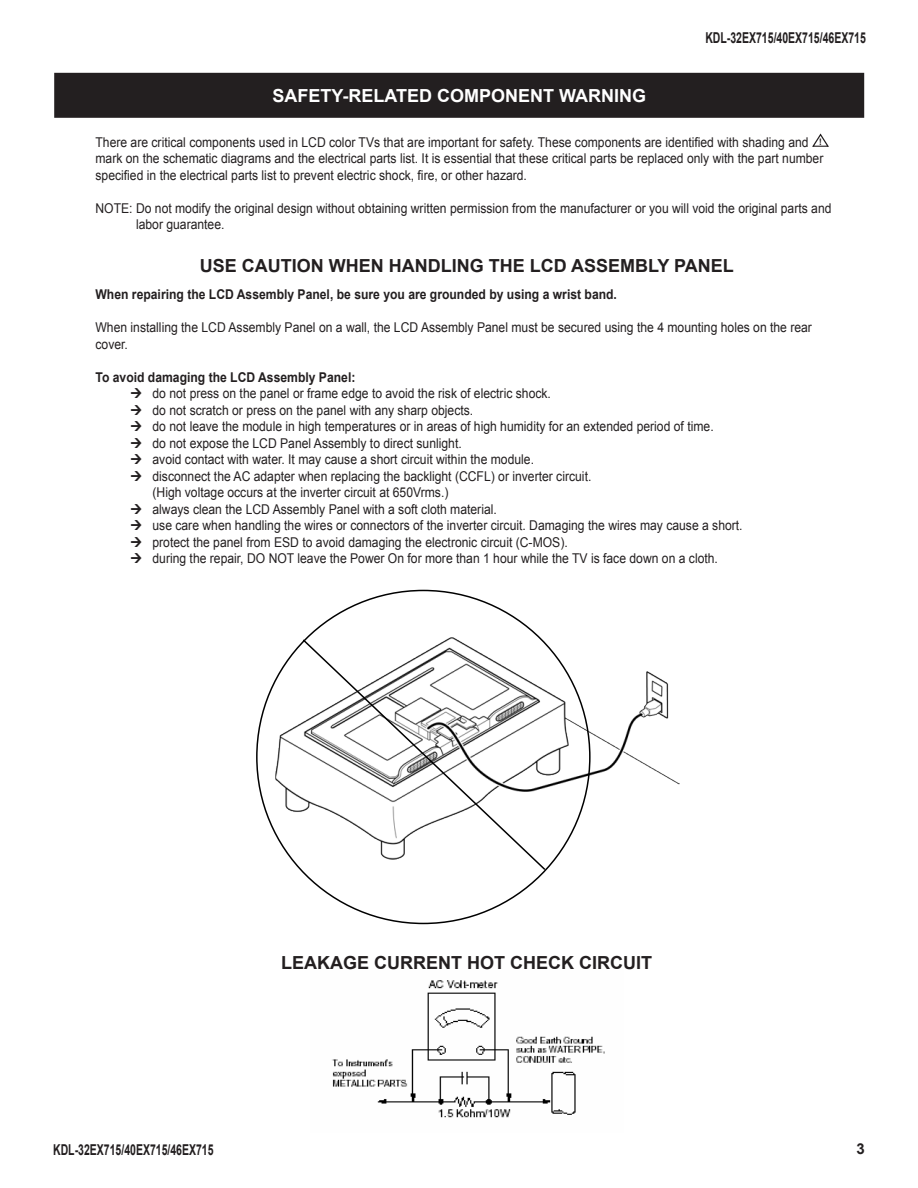
<style>
.page{position:relative;width:918px;height:1188px;background:#fff}
.page>*{position:absolute;margin:0;border:0;box-sizing:border-box;transform-origin:0 0}
.Subsection_Headers_N{font:700 18px "Arial";color:#231f20}
.Section_Headers_2{font:700 18px "Arial";color:#fff}
.Page_Headers{font:700 15px "Arial";color:#231f20;scale:.7 1}
.Page_Footer_Left{font:700 15px "Arial";color:#231f20;scale:.7 1}
.Page_number{font:700 15px "Arial";color:#231f20}
.Bullet{font:13.5px/16.5px "Arial";color:#231f20;scale:.9 1}
.Procedure_info{font:13.5px/16.5px "Arial";color:#231f20;scale:.9 1}
.Procedure_info-2{font:700 13.5px "Arial";color:#231f20;scale:.9 1}
.t1{font:700 9px "Arial";color:#231f20;scale:.91 1}
</style>
<div class="page">
<div style="left:54px;top:73px;width:810px;height:45px;background:#231f20"></div>
<svg style="left:812px;top:133px;width:17px;height:14px"></svg>
<img style="left:276px;top:643px;width:403px;height:217px">
<svg style="left:301px;top:638px;width:246px;height:234px"></svg>
<img style="left:332px;top:980px;width:273px;height:138px">
<p class="Page_Headers" style="left:705px;top:28px;width:231px">KDL-32EX715/40EX715/46EX715</p>
<p class="Section_Headers_2" style="left:272px;top:83px;width:375px">SAFETY-RELATED COMPONENT WARNING</p>
<p class="Procedure_info" style="left:96px;top:134px;width:794px">There are critical components used in LCD color TVs that are important for safety. These components are identified with shading and</p>
<p class="t1" style="left:819px;top:136px;width:4px">!</p>
<p class="Procedure_info" style="left:96px;top:150px;width:810px">mark on the schematic diagrams and the electrical parts list. It is essential that these critical parts be replaced only with the part number specified in the electrical parts list to prevent electric shock, fire, or other hazard.</p>
<p class="Procedure_info" style="left:136px;top:200px;width:774px;text-indent:-41px">NOTE: Do not modify the original design without obtaining written permission from the manufacturer or you will void the original parts and labor guarantee.</p>
<p class="Subsection_Headers_N" style="left:200px;top:254px;width:536px">USE CAUTION WHEN HANDLING THE LCD ASSEMBLY PANEL</p>
<p class="Procedure_info-2" style="left:96px;top:286px;width:581px">When repairing the LCD Assembly Panel, be sure you are grounded by using a wrist band.</p>
<p class="Procedure_info" style="left:96px;top:320px;width:798px">When installing the LCD Assembly Panel on a wall, the LCD Assembly Panel must be secured using the 4 mounting holes on the rear cover.</p>
<p class="Procedure_info-2" style="left:96px;top:368px;width:290px">To avoid damaging the LCD Assembly Panel:</p>
<p class="Bullet" style="left:153px;top:386px;width:444px">do not press on the panel or frame edge to avoid the risk of electric shock.</p>
<p class="Bullet" style="left:153px;top:402px;width:358px">do not scratch or press on the panel with any sharp objects.</p>
<p class="Bullet" style="left:153px;top:419px;width:625px">do not leave the module in high temperatures or in areas of high humidity for an extended period of time.</p>
<p class="Bullet" style="left:153px;top:435px;width:345px">do not expose the LCD Panel Assembly to direct sunlight.</p>
<p class="Bullet" style="left:153px;top:452px;width:425px">avoid contact with water. It may cause a short circuit within the module.</p>
<p class="Bullet" style="left:153px;top:468px;width:489px">disconnect the AC adapter when replacing the backlight (CCFL) or inverter circuit. (High voltage occurs at the inverter circuit at 650Vrms.)</p>
<p class="Bullet" style="left:153px;top:501px;width:384px">always clean the LCD Assembly Panel with a soft cloth material.</p>
<p class="Bullet" style="left:153px;top:518px;width:657px">use care when handling the wires or connectors of the inverter circuit. Damaging the wires may cause a short.</p>
<p class="Bullet" style="left:153px;top:534px;width:463px">protect the panel from ESD to avoid damaging the electronic circuit (C-MOS).</p>
<p class="Bullet" style="left:153px;top:551px;width:630px">during the repair, DO NOT leave the Power On for more than 1 hour while the TV is face down on a cloth.</p>
<p class="Subsection_Headers_N" style="left:281px;top:951px;width:372px">LEAKAGE CURRENT HOT CHECK CIRCUIT</p>
<p class="Page_Footer_Left" style="left:53px;top:1139px;width:231px">KDL-32EX715/40EX715/46EX715</p>
<p class="Page_number" style="left:856px;top:1139px;width:10px">3</p>
</div>
